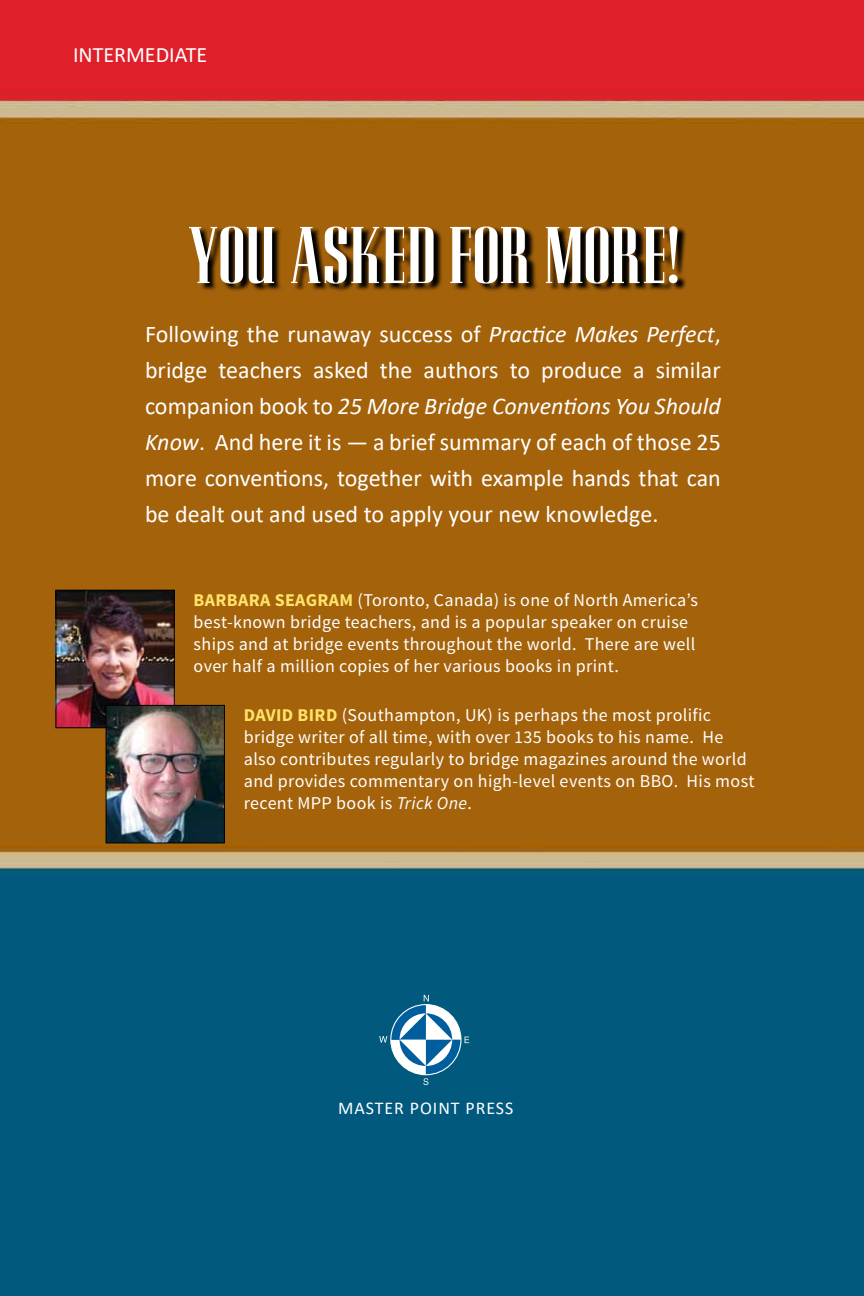
<style>
.page{position:relative;width:864px;height:1296px;background:#fff}
.page>*{position:absolute;margin:0;border:0;box-sizing:border-box;transform-origin:0 0}
.t1{font:84px "Corvinus Skyline ICG";letter-spacing:-.015em;color:#fff}
.t2{font:24px/36px "Calibri";color:#fff;text-align:justify}
.t3{font:22px "Calibri";color:#fff}
.t4{font:18px/22px "Source Sans Pro";letter-spacing:.02em;color:#fff}
.t5{font:18px "Calibri";letter-spacing:.05em;color:#fff}
.s1{font-style:italic}
.s2{font-weight:700;color:#ffe368}
</style>
<div class="page">
<img style="left:0;top:0;width:864px;height:1296px">
<svg style="left:191px;top:227px;width:496px;height:64px;background:#623a06"></svg>
<svg style="left:379px;top:995px;width:90px;height:90px"></svg>
<div style="left:390px;top:1004px;width:72px;height:71px;border:1px solid #fff;border-radius:50%"></div>
<img style="left:57px;top:592px;width:116px;height:134px">
<div style="left:55px;top:590px;width:120px;height:138px;border:1px solid #000"></div>
<img style="left:108px;top:707px;width:115px;height:134px">
<div style="left:106px;top:705px;width:119px;height:138px;border:1px solid #000"></div>
<p class="t3" style="left:73px;top:40px;width:136px">INTERMEDIATE</p>
<h1 class="t1" style="left:186px;top:215px;width:495px">YOU ASKED FOR MORE!</h1>
<p class="t2" style="left:145px;top:315px;width:577px">Following the runaway success of <span class="s1">Practice Makes Perfect</span>, bridge teachers asked the authors to produce a similar companion book to <span class="s1">25 More Bridge Conventions You Should Know</span>. And here it is — a brief summary of each of those 25 more conventions, together with example hands that can be dealt out and used to apply your new knowledge.</p>
<p class="t4" style="left:194px;top:589px;width:506px"><span class="s2">BARBARA SEAGRAM</span> (Toronto, Canada) is one of North America’s best-known bridge teachers, and is a popular speaker on cruise ships and at bridge events throughout the world. There are well over half a million copies of her various books in print.</p>
<p class="t4" style="left:244px;top:705px;width:512px"><span class="s2">DAVID BIRD</span> (Southampton, UK) is perhaps the most prolific bridge writer of all time, with over 135 books to his name. He also contributes regularly to bridge magazines around the world and provides commentary on high-level events on BBO. His most recent MPP book is <span class="s1">Trick One</span>.</p>
<p class="t5" style="left:338px;top:1096px;width:177px">MASTER POINT PRESS</p>
</div>
